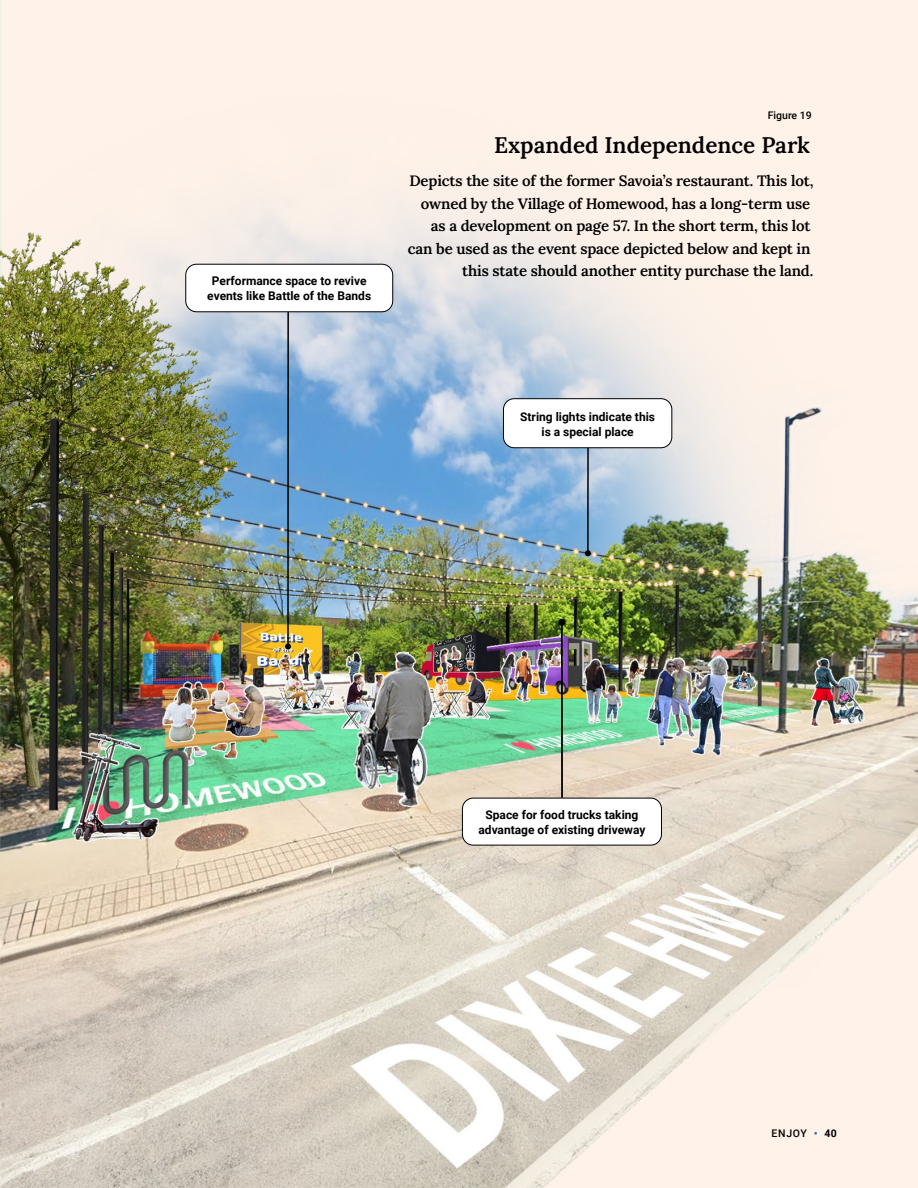
<style>
.page{position:relative;width:918px;height:1188px;background:#fff}
.page>*{position:absolute;margin:0;border:0;box-sizing:border-box;transform-origin:0 0}
.t1{font:600 22.5px "Lora";color:#000}
.t2{font:600 15px/22.5px "Lora";letter-spacing:-.01em;color:#000;text-align:right}
.t3{font:700 12px/15px "Roboto";color:#000;text-align:center}
.t4{font:500 10.5px "Roboto";color:#000}
.s1{font-weight:900;color:#247c9d}
.s2{font-weight:700}
</style>
<div class="page">
<hr style="left:0;top:0;width:2px;height:1188px;background:#ebf5df">
<div style="left:2px;top:0;width:916px;height:1188px;background:#fff3e9"></div>
<img style="left:1px;top:206px;width:917px;height:982px">
<div style="left:462px;top:798px;width:199px;height:47px;background:#fff;border-radius:11px"></div>
<div style="left:462px;top:798px;width:200px;height:47px;border:1px solid #000;border-radius:11px"></div>
<hr style="left:587px;top:416px;width:2px;height:137px;background:#000">
<svg style="left:584px;top:550px;width:7px;height:7px"></svg>
<hr style="left:287px;top:293px;width:2px;height:353px;background:#000">
<svg style="left:285px;top:643px;width:6px;height:7px"></svg>
<div style="left:186px;top:264px;width:207px;height:48px;background:#fff;border-radius:11px"></div>
<div style="left:185px;top:264px;width:208px;height:48px;border:1px solid #000;border-radius:11px"></div>
<hr style="left:561px;top:622px;width:2px;height:176px;background:#000">
<svg style="left:558px;top:618px;width:8px;height:8px"></svg>
<div style="left:503px;top:399px;width:169px;height:49px;background:#fff;border-radius:11px"></div>
<div style="left:503px;top:398px;width:169px;height:50px;border:1px solid #000;border-radius:11px"></div>
<p class="t3" style="left:207px;top:273px;width:165px">Performance space to revive events like Battle of the Bands</p>
<p class="t4" style="left:768px;top:108px;width:46px">Figure 19</p>
<h1 class="t1" style="left:494px;top:127px;width:318px">Expanded Independence Park</h1>
<p class="t2" style="left:408px;top:169px;width:407px">Depicts the site of the former Savoia’s restaurant. This lot, owned by the Village of Homewood, has a long-term use as a development on page 57. In the short term, this lot can be used as the event space depicted below and kept in this state should another entity purchase the land.</p>
<p class="t3" style="left:520px;top:408px;width:136px">String lights indicate this is a special place</p>
<p class="t3" style="left:478px;top:806px;width:168px">Space for food trucks taking advantage of existing driveway</p>
<p class="t4" style="left:772px;top:1126px;width:67px">ENJOY <span class="s1">•</span> <span class="s2">40</span></p>
</div>
